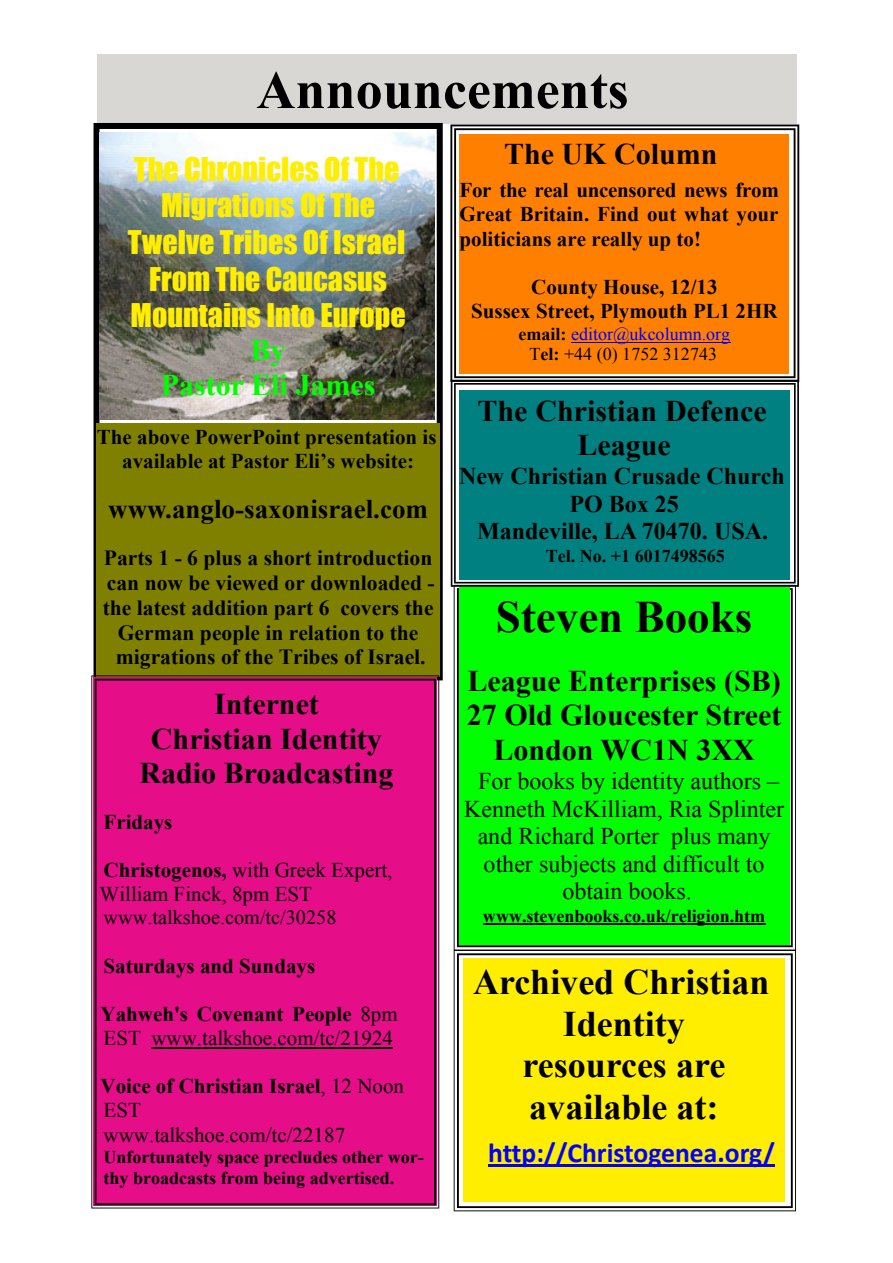
<style>
.page{position:relative;width:893px;height:1263px;background:#fff}
.page>*{position:absolute;margin:0;border:0;box-sizing:border-box;transform-origin:0 0}
.t1{font:700 54px "Times New Roman";color:#000}
.t2{font:700 45px "Times New Roman";color:#000}
.t3{font:700 36px/41.4px "Times New Roman";color:#000;text-align:center}
.t4{font:700 30px/34.5px "Times New Roman";color:#000;text-align:center}
.t5{font:30px/36.6px "Impact";color:#fe0;text-align:center}
.t6{font:700 30px/34.5px "Times New Roman";color:#0f0;text-align:center}
.t7{font:700 27.6px "Calibri";color:#00f}
.t8{font:700 27px "Times New Roman";color:#000}
.t9{font:24px/27.6px "Times New Roman";color:#000;text-align:center}
.t10{font:700 24px/27.6px "Times New Roman";color:#000;text-align:center}
.t11{font:700 21.6px/24.8px "Times New Roman";color:#000;text-align:center}
.t12{font:700 21px/24.2px "Times New Roman";color:#000;text-align:center}
.t13{font:21px/24.2px "Times New Roman";color:#000}
.t14{font:20.25px "Times New Roman";color:#000}
.t15{font:700 18px/20.7px "Times New Roman";color:#000}
.t16{font:18px/20.7px "Times New Roman";color:#00f;text-align:center}
.s1{font-weight:700;color:#000}
.s2{color:#000}
.s3{font-weight:700}
</style>
<div class="page">
<div style="left:97px;top:54px;width:699px;height:70px;background:#d8d7d4"></div>
<svg style="left:450px;top:125px;width:349px;height:257px"></svg>
<div style="left:459px;top:134px;width:330px;height:240px;background:#ff8000"></div>
<hr style="left:571px;top:342px;width:159px;height:1px;background:#00f">
<svg style="left:451px;top:380px;width:348px;height:207px"></svg>
<div style="left:459px;top:391px;width:330px;height:189px;background:#008080"></div>
<svg style="left:454px;top:585px;width:342px;height:365px"></svg>
<div style="left:459px;top:587px;width:330px;height:357px;background:#0f0"></div>
<hr style="left:483px;top:923px;width:282px;height:2px;background:#000">
<svg style="left:454px;top:950px;width:342px;height:261px"></svg>
<div style="left:463px;top:958px;width:321px;height:244px;background:#fe0"></div>
<hr style="left:488px;top:1164px;width:287px;height:2px;background:#00f">
<div style="left:94px;top:123px;width:349px;height:557px;border:6px solid #000"></div>
<img style="left:99px;top:133px;width:336px;height:286px">
<div style="left:97px;top:423px;width:343px;height:253px;background:#808000"></div>
<svg style="left:91px;top:675px;width:348px;height:533px;background:#a8256d"></svg>
<div style="left:104px;top:684px;width:325px;height:518px;background:#e60e88"></div>
<hr style="left:151px;top:1047px;width:242px;height:1px;background:#000">
<h1 class="t1" style="left:256px;top:71px;width:374px">Announcements</h1>
<h3 class="t4" style="left:504px;top:140px;width:215px">The UK Column</h3>
<p class="t12" style="left:459px;top:180px;width:321px;text-align:justify">For the real uncensored news from Great Britain. Find out what your politicians are really up to!</p>
<p class="t12" style="left:471px;top:277px;width:308px">County House, 12/13<br>Sussex Street, Plymouth PL1 2HR</p>
<p class="t16" style="left:519px;top:325px;width:213px"><span class="s1">email:</span> editor@ukcolumn.org<br><span class="s2">T</span><span class="s1">el:</span> <span class="s2">+44 (0) 1752 312743</span></p>
<h3 class="t4" style="left:478px;top:396px;width:291px">The Christian Defence<br>League</h3>
<p class="t10" style="left:459px;top:465px;width:327px">New Christian Crusade Church<br>PO Box 25<br>Mandeville, LA 70470. USA.</p>
<p class="t15" style="left:546px;top:547px;width:181px">Tel. No. +1 6017498565</p>
<h2 class="t2" style="left:496px;top:601px;width:258px">Steven Books</h2>
<h3 class="t4" style="left:467px;top:667px;width:316px">League Enterprises (SB)<br>27 Old Gloucester Street<br>London WC1N 3XX</h3>
<p class="t9" style="left:464px;top:769px;width:321px">For books by identity authors –<br>Kenneth McKilliam, Ria Splinter and Richard Porter plus many other subjects and difficult to obtain books.</p>
<p class="t15" style="left:483px;top:907px;width:284px">www.stevenbooks.co.uk/religion.htm</p>
<h3 class="t5" style="left:128px;top:152px;width:279px">The Chronicles Of The<br>Migrations Of The<br>Twelve Tribes Of Israel<br>From The Caucasus<br>Mountains Into Europe</h3>
<h3 class="t6" style="left:161px;top:336px;width:216px">By<br>Pastor Eli James</h3>
<p class="t12" style="left:97px;top:427px;width:341px">The above PowerPoint presentation is available at Pastor Eli’s website:</p>
<p class="t8" style="left:108px;top:500px;width:321px">www.anglo-saxonisrael.com</p>
<p class="t11" style="left:103px;top:548px;width:334px">Parts 1 - 6 plus a short introduction can now be viewed or downloaded - the latest addition part 6 covers the German people in relation to the migrations of the Tribes of Israel.</p>
<h3 class="t4" style="left:140px;top:690px;width:255px">Internet<br>Christian Identity<br>Radio Broadcasting</h3>
<p class="t12" style="left:104px;top:812px;width:70px">Fridays</p>
<p class="t13" style="left:100px;top:860px;width:294px"><span class="s3">Christogenos,</span> with Greek Expert,<br>William Finck, 8pm EST</p>
<p class="t14" style="left:104px;top:910px;width:234px">www.talkshoe.com/tc/30258</p>
<p class="t12" style="left:104px;top:956px;width:213px">Saturdays and Sundays</p>
<p class="t13" style="left:101px;top:1004px;width:299px"><span class="s3">Yahweh's Covenant People</span> 8pm<br>EST www.talkshoe.com/tc/21924</p>
<p class="t13" style="left:101px;top:1076px;width:305px"><span class="s3">Voice of Christian Israel</span>, 12 Noon<br>EST<br>www.talkshoe.com/tc/22187</p>
<p class="t15" style="left:104px;top:1148px;width:322px">Unfortunately space precludes other wor&shy;thy broadcasts from being advertised.</p>
<h3 class="t3" style="left:473px;top:965px;width:298px">Archived Christian<br>Identity<br>resources are available at:</h3>
<h3 class="t7" style="left:488px;top:1141px;width:288px">http://Christogenea.org/</h3>
</div>
